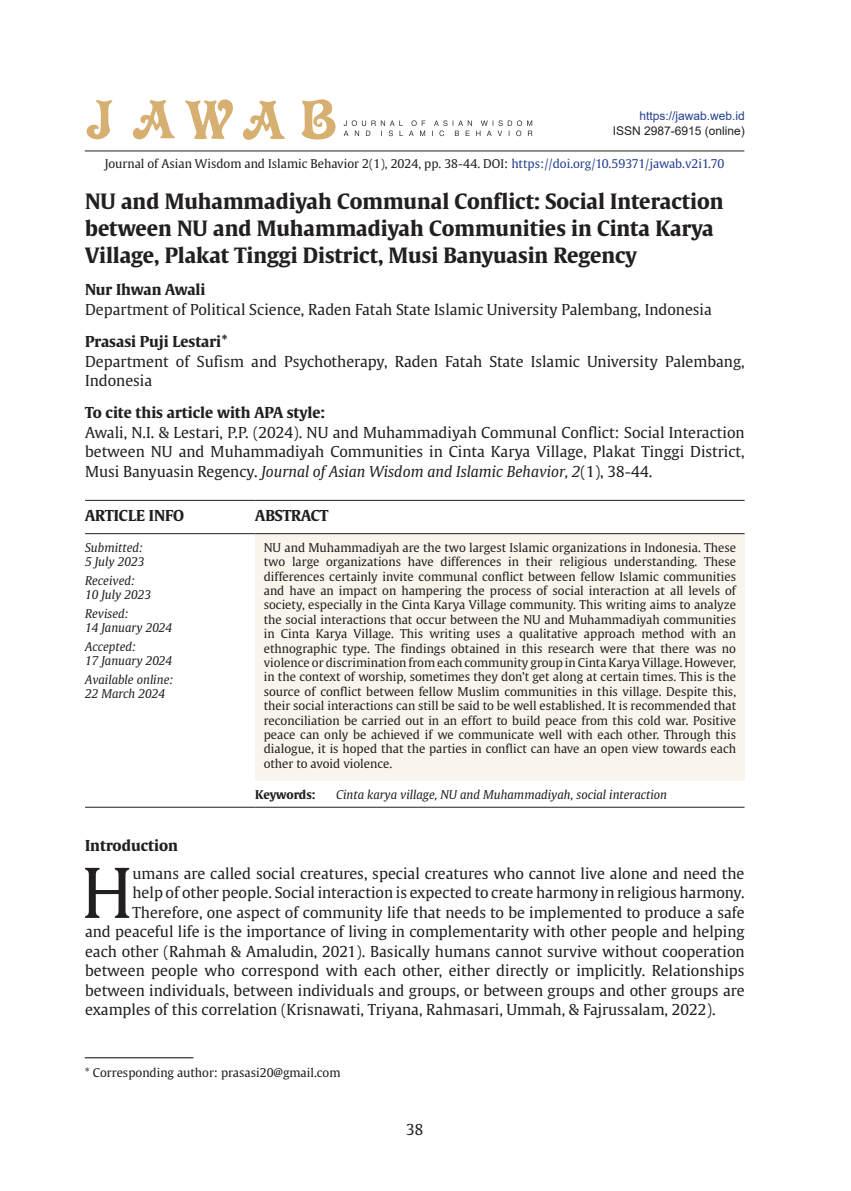
<style>
.page{position:relative;width:851px;height:1191px;background:#fff}
.page>*{position:absolute;margin:0;border:0;box-sizing:border-box;transform-origin:0 0}
.WRAP{font:68.1px "Gulliver";color:#231f20}
.JUDUL{font:700 21px/27px "Gulliver";color:#231f20}
.WRAP-2{font:15px "Gulliver";color:#231f20}
.Univ{font:15px/19.5px "Gulliver";color:#231f20}
.PENULIS{font:700 15px "Gulliver";color:#231f20}
.SUB_1{font:700 15px "Gulliver";color:#231f20}
.ABSTRAK{font:12px/14.4px "Gulliver";color:#231f20;text-align:justify}
.TEKS{font:italic 12px "Gulliver";color:#231f20}
.KEY{font:italic 12px "Gulliver";color:#231f20}
.CAT_KAKI{font:12px "Gulliver";color:#231f20}
.t1{font:12px "Arial";color:#231f20}
.t2{font:12px "Arial";color:#253f8e}
.KEY-2{font:700 12px "Gulliver";letter-spacing:-.01em;color:#231f20}
.s1{color:#253f8e}
.s2{font-style:italic}
</style>
<div class="page">
<div style="left:255px;top:533px;width:489px;height:247px;background:#faf5ec"></div>
<hr style="left:85px;top:500px;width:170px;height:1px;background:#231f20">
<hr style="left:255px;top:500px;width:489px;height:1px;background:#231f20">
<hr style="left:85px;top:533px;width:170px;height:1px;background:#231f20">
<hr style="left:255px;top:533px;width:489px;height:1px;background:#231f20">
<hr style="left:85px;top:807px;width:170px;height:1px;background:#231f20">
<hr style="left:255px;top:807px;width:489px;height:1px;background:#231f20">
<hr style="left:85px;top:151px;width:659px;height:1px;background:#231f20">
<hr style="left:85px;top:1057px;width:108px;height:1px;background:#231f20">
<svg style="left:86px;top:99px;width:446px;height:41px"></svg>
<p class="t2" style="left:639px;top:108px;width:107px">https://jawab.web.id</p>
<p class="t1" style="left:612px;top:122px;width:134px">ISSN 2987-6915 (online)</p>
<p class="ABSTRAK" style="left:105px;top:157px;width:621px">Journal of Asian Wisdom and Islamic Behavior 2(1), 2024, pp. 38-44. DOI: <span class="s1">https://doi.org/10.59371/jawab.v2i1.70</span></p>
<p class="JUDUL" style="left:85px;top:188px;width:639px">NU and Muhammadiyah Communal Conflict: Social Interaction between NU and Muhammadiyah Communities in Cinta Karya<br>Village, Plakat Tinggi District, Musi Banyuasin Regency</p>
<p class="PENULIS" style="left:85px;top:280px;width:122px">Nur Ihwan Awali</p>
<p class="Univ" style="left:85px;top:300px;width:628px">Department of Political Science, Raden Fatah State Islamic University Palembang, Indonesia</p>
<p class="PENULIS" style="left:85px;top:332px;width:145px">Prasasi Puji Lestari*</p>
<p class="Univ" style="left:85px;top:351px;width:661px">Department of Sufism and Psychotherapy, Raden Fatah State Islamic University Palembang,<br>Indonesia</p>
<p class="PENULIS" style="left:85px;top:403px;width:241px">To cite this article with APA style:</p>
<p class="Univ" style="left:85px;top:423px;width:661px;text-align:justify">Awali, N.I. &amp; Lestari, P.P. (2024). NU and Muhammadiyah Communal Conflict: Social Interaction between NU and Muhammadiyah Communities in Cinta Karya Village, Plakat Tinggi District, Musi Banyuasin Regency. <span class="s2">Journal of Asian Wisdom and Islamic Behavior, 2</span>(1), 38-44.</p>
<p class="SUB_1" style="left:85px;top:506px;width:101px">ARTICLE INFO</p>
<p class="SUB_1" style="left:255px;top:506px;width:75px">ABSTRACT</p>
<p class="TEKS" style="left:85px;top:540px;width:59px">Submitted:</p>
<p class="TEKS" style="left:85px;top:554px;width:61px">5 July 2023</p>
<p class="TEKS" style="left:85px;top:573px;width:51px">Received:</p>
<p class="TEKS" style="left:85px;top:587px;width:67px">10 July 2023</p>
<p class="TEKS" style="left:85px;top:606px;width:45px">Revised:</p>
<p class="TEKS" style="left:85px;top:620px;width:89px">14 January 2024</p>
<p class="TEKS" style="left:85px;top:639px;width:52px">Accepted:</p>
<p class="TEKS" style="left:85px;top:653px;width:89px">17 January 2024</p>
<p class="TEKS" style="left:85px;top:672px;width:90px">Available online:</p>
<p class="TEKS" style="left:85px;top:686px;width:81px">22 March 2024</p>
<p class="ABSTRAK" style="left:264px;top:540px;width:474px">NU and Muhammadiyah are the two largest Islamic organizations in Indonesia. These two large organizations have differences in their religious understanding. These differences certainly invite communal conflict between fellow Islamic communities and have an impact on hampering the process of social interaction at all levels of society, especially in the Cinta Karya Village community. This writing aims to analyze the social interactions that occur between the NU and Muhammadiyah communities in Cinta Karya Village. This writing uses a qualitative approach method with an ethnographic type. The findings obtained in this research were that there was no violence or discrimination from each community group in Cinta Karya Village. However, in the context of worship, sometimes they don’t get along at certain times. This is the source of conflict between fellow Muslim communities in this village. Despite this, their social interactions can still be said to be well established. It is recommended that reconciliation be carried out in an effort to build peace from this cold war. Positive peace can only be achieved if we communicate well with each other. Through this dialogue, it is hoped that the parties in conflict can have an open view towards each other to avoid violence.</p>
<p class="KEY-2" style="left:255px;top:786px;width:62px">Keywords:</p>
<p class="KEY" style="left:336px;top:787px;width:332px">Cinta karya village, NU and Muhammadiyah, social interaction</p>
<p class="SUB_1" style="left:85px;top:835px;width:94px">Introduction</p>
<p class="WRAP" style="left:82px;top:850px;width:52px">H</p>
<p class="WRAP-2" style="left:132px;top:864px;width:613px">umans are called social creatures, special creatures who cannot live alone and need the</p>
<p class="WRAP-2" style="left:132px;top:883px;width:613px">help of other people. Social interaction is expected to create harmony in religious harmony.</p>
<p class="WRAP-2" style="left:132px;top:903px;width:613px">Therefore, one aspect of community life that needs to be implemented to produce a safe</p>
<p class="WRAP-2" style="left:85px;top:922px;width:661px">and peaceful life is the importance of living in complementarity with other people and helping</p>
<p class="WRAP-2" style="left:85px;top:942px;width:661px">each other (Rahmah &amp; Amaludin, 2021). Basically humans cannot survive without cooperation</p>
<p class="WRAP-2" style="left:85px;top:961px;width:660px">between people who correspond with each other, either directly or implicitly. Relationships</p>
<p class="WRAP-2" style="left:85px;top:981px;width:661px">between individuals, between individuals and groups, or between groups and other groups are</p>
<p class="WRAP-2" style="left:85px;top:1000px;width:632px">examples of this correlation (Krisnawati, Triyana, Rahmasari, Ummah, &amp; Fajrussalam, 2022).</p>
<p class="CAT_KAKI" style="left:85px;top:1064px;width:257px">* Corresponding author: prasasi20@gmail.com</p>
<p class="Univ" style="left:406px;top:1119px;width:19px">38</p>
</div>
